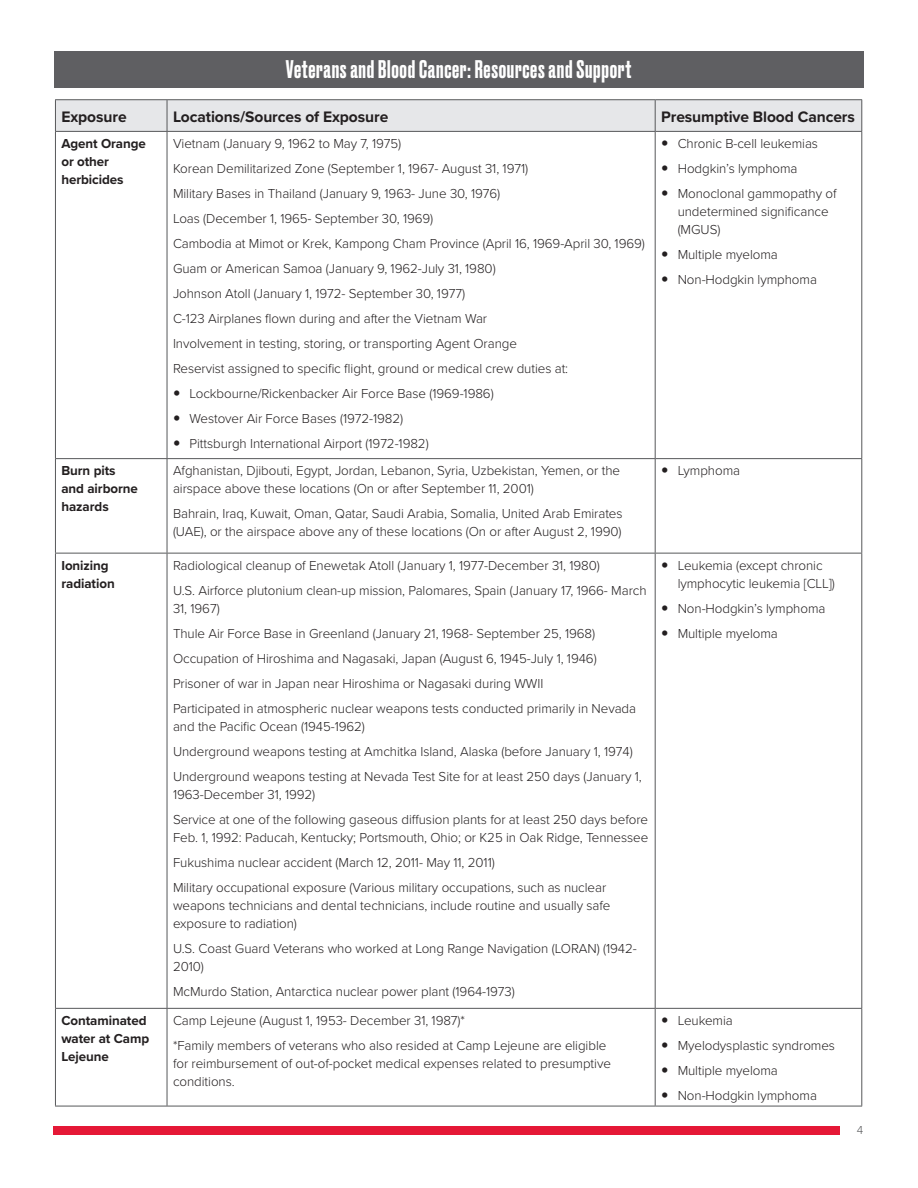
<style>
.page{position:relative;width:918px;height:1188px;background:#fff}
.page>*{position:absolute;margin:0;border:0;box-sizing:border-box;transform-origin:0 0}
.t1{font:500 24px "Druk";letter-spacing:.03em;color:#fff}
._2_Body_Copy{font:700 15.75px "Proxima Nova";letter-spacing:-.005em;color:#231f20}
._2_Body_Copy-2{font:300 13.5px/18px "Proxima Nova";letter-spacing:-.005em;color:#231f20}
._2_Body_Copy-3{font:700 13.5px/18px "Proxima Nova";letter-spacing:-.005em;color:#231f20}
.t2{font:300 12px "Proxima Nova";color:#57585a}
</style>
<div class="page">
<div style="left:54px;top:51px;width:810px;height:37px;background:#5f5f62"></div>
<div style="left:53px;top:1126px;width:786px;height:8px;background:#e51836"></div>
<div style="left:56px;top:100px;width:805px;height:31px;background:#e6e7e9"></div>
<hr style="left:55px;top:99px;width:112px;height:1px;background:#57585a">
<hr style="left:55px;top:100px;width:1px;height:31px;background:#57585a">
<hr style="left:167px;top:99px;width:488px;height:1px;background:#57585a">
<hr style="left:167px;top:100px;width:1px;height:31px;background:#57585a">
<hr style="left:655px;top:99px;width:207px;height:1px;background:#57585a">
<hr style="left:655px;top:100px;width:1px;height:31px;background:#57585a">
<hr style="left:861px;top:100px;width:1px;height:31px;background:#57585a">
<hr style="left:55px;top:131px;width:112px;height:1px;background:#57585a">
<hr style="left:55px;top:132px;width:1px;height:326px;background:#57585a">
<hr style="left:167px;top:131px;width:488px;height:1px;background:#57585a">
<hr style="left:167px;top:132px;width:1px;height:326px;background:#57585a">
<hr style="left:655px;top:131px;width:207px;height:1px;background:#57585a">
<hr style="left:655px;top:132px;width:1px;height:326px;background:#57585a">
<hr style="left:861px;top:132px;width:1px;height:326px;background:#57585a">
<hr style="left:55px;top:458px;width:112px;height:1px;background:#57585a">
<hr style="left:55px;top:459px;width:1px;height:94px;background:#57585a">
<hr style="left:167px;top:458px;width:488px;height:1px;background:#57585a">
<hr style="left:167px;top:459px;width:1px;height:94px;background:#57585a">
<hr style="left:655px;top:458px;width:207px;height:1px;background:#57585a">
<hr style="left:655px;top:459px;width:1px;height:94px;background:#57585a">
<hr style="left:861px;top:459px;width:1px;height:94px;background:#57585a">
<hr style="left:55px;top:553px;width:112px;height:1px;background:#57585a">
<hr style="left:55px;top:553px;width:1px;height:455px;background:#57585a">
<hr style="left:167px;top:553px;width:488px;height:1px;background:#57585a">
<hr style="left:167px;top:553px;width:1px;height:455px;background:#57585a">
<hr style="left:655px;top:553px;width:207px;height:1px;background:#57585a">
<hr style="left:655px;top:553px;width:1px;height:455px;background:#57585a">
<hr style="left:861px;top:553px;width:1px;height:455px;background:#57585a">
<hr style="left:55px;top:1008px;width:112px;height:1px;background:#57585a">
<hr style="left:55px;top:1009px;width:1px;height:97px;background:#57585a">
<hr style="left:167px;top:1008px;width:488px;height:1px;background:#57585a">
<hr style="left:167px;top:1009px;width:1px;height:97px;background:#57585a">
<hr style="left:655px;top:1008px;width:207px;height:1px;background:#57585a">
<hr style="left:655px;top:1009px;width:1px;height:97px;background:#57585a">
<hr style="left:861px;top:1009px;width:1px;height:97px;background:#57585a">
<hr style="left:55px;top:1106px;width:112px;height:1px;background:#57585a">
<hr style="left:167px;top:1106px;width:488px;height:1px;background:#57585a">
<hr style="left:655px;top:1106px;width:207px;height:1px;background:#57585a">
<h1 class="t1" style="left:286px;top:53px;width:347px">Veterans and Blood Cancer: Resources and Support</h1>
<p class="_2_Body_Copy" style="left:61px;top:105px;width:67px">Exposure</p>
<p class="_2_Body_Copy" style="left:173px;top:105px;width:217px">Locations/Sources of Exposure</p>
<p class="_2_Body_Copy" style="left:661px;top:105px;width:195px">Presumptive Blood Cancers</p>
<p class="_2_Body_Copy-3" style="left:61px;top:134px;width:86px">Agent Orange or other herbicides</p>
<p class="_2_Body_Copy-2" style="left:173px;top:134px;width:230px">Vietnam (January 9, 1962 to May 7, 1975)</p>
<p class="_2_Body_Copy-2" style="left:678px;top:134px;width:142px">Chronic B-cell leukemias</p>
<p class="_2_Body_Copy-2" style="left:678px;top:159px;width:121px">Hodgkin’s lymphoma</p>
<p class="_2_Body_Copy-2" style="left:678px;top:184px;width:160px">Monoclonal gammopathy of undetermined significance (MGUS)</p>
<p class="_2_Body_Copy-2" style="left:678px;top:245px;width:102px">Multiple myeloma</p>
<p class="_2_Body_Copy-2" style="left:678px;top:270px;width:141px">Non-Hodgkin lymphoma</p>
<p class="_2_Body_Copy-2" style="left:173px;top:159px;width:357px">Korean Demilitarized Zone (September 1, 1967- August 31, 1971)</p>
<p class="_2_Body_Copy-2" style="left:173px;top:184px;width:329px">Military Bases in Thailand (January 9, 1963- June 30, 1976)</p>
<p class="_2_Body_Copy-2" style="left:173px;top:209px;width:262px">Loas (December 1, 1965- September 30, 1969)</p>
<p class="_2_Body_Copy-2" style="left:173px;top:234px;width:473px">Cambodia at Mimot or Krek, Kampong Cham Province (April 16, 1969-April 30, 1969)</p>
<p class="_2_Body_Copy-2" style="left:173px;top:259px;width:324px">Guam or American Samoa (January 9, 1962-July 31, 1980)</p>
<p class="_2_Body_Copy-2" style="left:173px;top:284px;width:294px">Johnson Atoll (January 1, 1972- September 30, 1977)</p>
<p class="_2_Body_Copy-2" style="left:173px;top:309px;width:316px">C-123 Airplanes flown during and after the Vietnam War</p>
<p class="_2_Body_Copy-2" style="left:173px;top:334px;width:345px">Involvement in testing, storing, or transporting Agent Orange</p>
<p class="_2_Body_Copy-2" style="left:173px;top:359px;width:397px">Reservist assigned to specific flight, ground or medical crew duties at:</p>
<p class="_2_Body_Copy-2" style="left:190px;top:384px;width:306px">Lockbourne/Rickenbacker Air Force Base (1969-1986)</p>
<p class="_2_Body_Copy-2" style="left:190px;top:409px;width:215px">Westover Air Force Bases (1972-1982)</p>
<p class="_2_Body_Copy-2" style="left:190px;top:434px;width:241px">Pittsburgh International Airport (1972-1982)</p>
<p class="_2_Body_Copy-3" style="left:61px;top:461px;width:78px">Burn pits and airborne hazards</p>
<p class="_2_Body_Copy-2" style="left:173px;top:461px;width:449px">Afghanistan, Djibouti, Egypt, Jordan, Lebanon, Syria, Uzbekistan, Yemen, or the airspace above these locations (On or after September 11, 2001)</p>
<p class="_2_Body_Copy-2" style="left:173px;top:504px;width:451px">Bahrain, Iraq, Kuwait, Oman, Qatar, Saudi Arabia, Somalia, United Arab Emirates (UAE), or the airspace above any of these locations (On or after August 2, 1990)</p>
<p class="_2_Body_Copy-3" style="left:61px;top:556px;width:55px">Ionizing radiation</p>
<p class="_2_Body_Copy-2" style="left:173px;top:556px;width:428px">Radiological cleanup of Enewetak Atoll (January 1, 1977-December 31, 1980)</p>
<p class="_2_Body_Copy-2" style="left:173px;top:581px;width:475px">U.S. Airforce plutonium clean-up mission, Palomares, Spain (January 17, 1966- March<br>31, 1967)</p>
<p class="_2_Body_Copy-2" style="left:173px;top:624px;width:424px">Thule Air Force Base in Greenland (January 21, 1968- September 25, 1968)</p>
<p class="_2_Body_Copy-2" style="left:173px;top:649px;width:425px">Occupation of Hiroshima and Nagasaki, Japan (August 6, 1945-July 1, 1946)</p>
<p class="_2_Body_Copy-2" style="left:173px;top:674px;width:372px">Prisoner of war in Japan near Hiroshima or Nagasaki during WWII</p>
<p class="_2_Body_Copy-2" style="left:173px;top:699px;width:465px">Participated in atmospheric nuclear weapons tests conducted primarily in Nevada and the Pacific Ocean (1945-1962)</p>
<p class="_2_Body_Copy-2" style="left:173px;top:742px;width:461px">Underground weapons testing at Amchitka Island, Alaska (before January 1, 1974)</p>
<p class="_2_Body_Copy-2" style="left:173px;top:767px;width:470px">Underground weapons testing at Nevada Test Site for at least 250 days (January 1,<br>1963-December 31, 1992)</p>
<p class="_2_Body_Copy-2" style="left:173px;top:810px;width:477px">Service at one of the following gaseous diffusion plants for at least 250 days before<br>Feb. 1, 1992: Paducah, Kentucky; Portsmouth, Ohio; or K25 in Oak Ridge, Tennessee</p>
<p class="_2_Body_Copy-2" style="left:173px;top:853px;width:323px">Fukushima nuclear accident (March 12, 2011- May 11, 2011)</p>
<p class="_2_Body_Copy-2" style="left:173px;top:878px;width:439px">Military occupational exposure (Various military occupations, such as nuclear weapons technicians and dental technicians, include routine and usually safe exposure to radiation)</p>
<p class="_2_Body_Copy-2" style="left:173px;top:939px;width:465px">U.S. Coast Guard Veterans who worked at Long Range Navigation (LORAN) (1942-<br>2010)</p>
<p class="_2_Body_Copy-2" style="left:173px;top:982px;width:343px">McMurdo Station, Antarctica nuclear power plant (1964-1973)</p>
<p class="_2_Body_Copy-3" style="left:61px;top:1011px;width:89px">Contaminated water at Camp<br>Lejeune</p>
<p class="_2_Body_Copy-2" style="left:173px;top:1011px;width:294px">Camp Lejeune (August 1, 1953- December 31, 1987)*</p>
<p class="_2_Body_Copy-2" style="left:173px;top:1036px;width:439px">*Family members of veterans who also resided at Camp Lejeune are eligible for reimbursement of out-of-pocket medical expenses related to presumptive conditions.</p>
<p class="_2_Body_Copy-2" style="left:678px;top:461px;width:64px">Lymphoma</p>
<p class="_2_Body_Copy-2" style="left:678px;top:556px;width:159px">Leukemia (except chronic lymphocytic leukemia [CLL])</p>
<p class="_2_Body_Copy-2" style="left:678px;top:599px;width:149px">Non-Hodgkin’s lymphoma</p>
<p class="_2_Body_Copy-2" style="left:678px;top:624px;width:102px">Multiple myeloma</p>
<p class="_2_Body_Copy-2" style="left:678px;top:1011px;width:57px">Leukemia</p>
<p class="_2_Body_Copy-2" style="left:678px;top:1036px;width:159px">Myelodysplastic syndromes</p>
<p class="_2_Body_Copy-2" style="left:678px;top:1061px;width:102px">Multiple myeloma</p>
<p class="_2_Body_Copy-2" style="left:678px;top:1086px;width:141px">Non-Hodgkin lymphoma</p>
<p class="t2" style="left:857px;top:1121px;width:8px">4</p>
</div>
